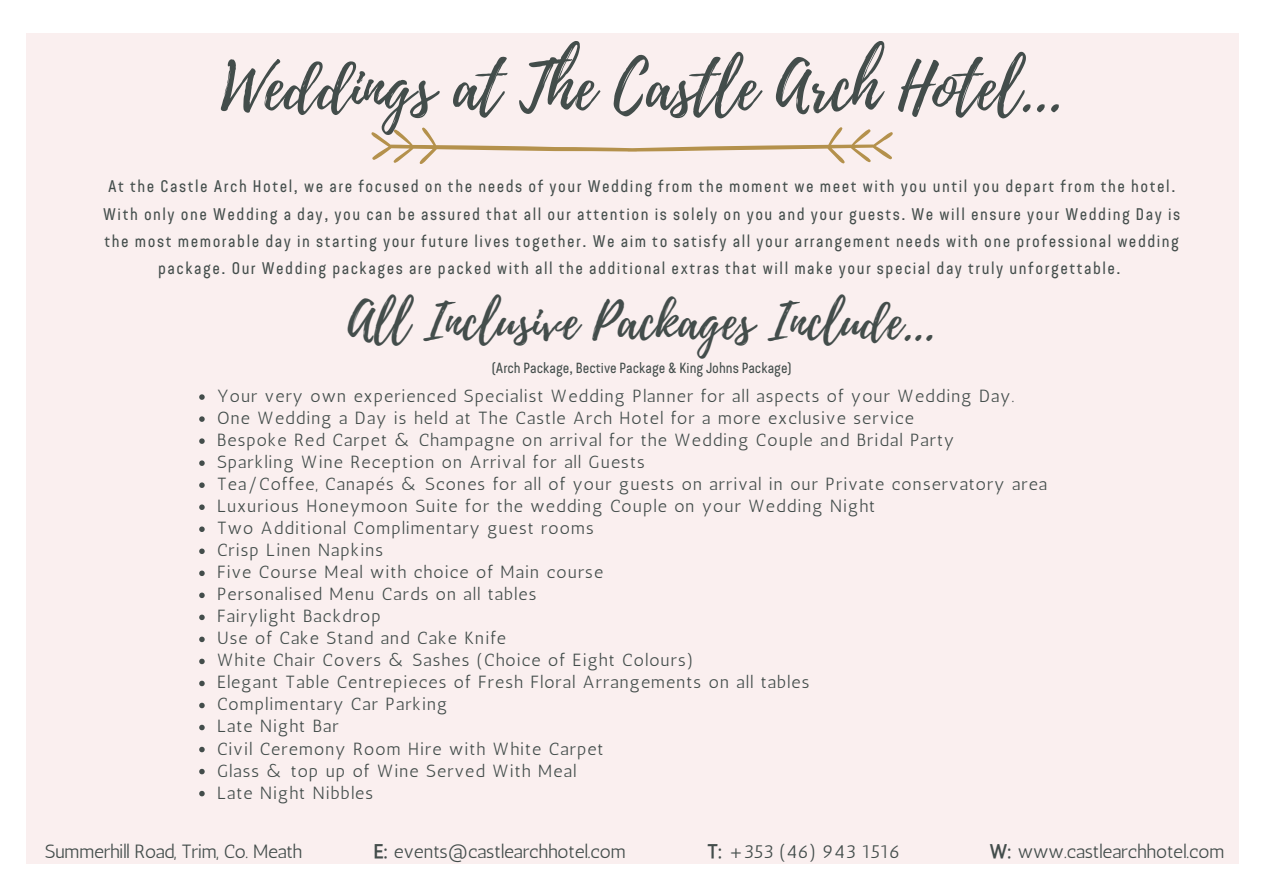
<style>
.page{position:relative;width:1263px;height:894px;background:#fff}
.page>*{position:absolute;margin:0;border:0;box-sizing:border-box;transform-origin:0 0}
.t1{font:64.65px "Playlist Script";color:#434d4b}
.t2{font:49.95px "Playlist Script";color:#434d4b}
.t3{font:19.2px "Antic";letter-spacing:-.005em;color:#434d4b}
.t4{font:17.55px/22px "Antic";letter-spacing:.065em;color:#434d4b}
.t5{font:16.8px/27.3px "Bond 4 F";letter-spacing:.09em;color:#434d4b;text-align:center}
.t6{font:14.7px "Bond 4 F";color:#434d4b}
.s1{font-family:"CA Generated"}
</style>
<div class="page">
<div style="left:26px;top:33px;width:1212px;height:830px;background:#faefef"></div>
<svg style="left:371px;top:127px;width:522px;height:37px"></svg>
<svg style="left:199px;top:394px;width:6px;height:6px"></svg>
<svg style="left:199px;top:416px;width:6px;height:6px"></svg>
<svg style="left:199px;top:438px;width:6px;height:6px"></svg>
<svg style="left:199px;top:460px;width:6px;height:6px"></svg>
<svg style="left:199px;top:482px;width:6px;height:6px"></svg>
<svg style="left:199px;top:504px;width:6px;height:6px"></svg>
<svg style="left:199px;top:526px;width:6px;height:6px"></svg>
<svg style="left:199px;top:548px;width:6px;height:6px"></svg>
<svg style="left:199px;top:570px;width:6px;height:6px"></svg>
<svg style="left:199px;top:592px;width:6px;height:6px"></svg>
<svg style="left:199px;top:614px;width:6px;height:6px"></svg>
<svg style="left:199px;top:636px;width:6px;height:6px"></svg>
<svg style="left:199px;top:658px;width:6px;height:6px"></svg>
<svg style="left:199px;top:680px;width:6px;height:6px"></svg>
<svg style="left:199px;top:702px;width:6px;height:6px"></svg>
<svg style="left:199px;top:724px;width:6px;height:6px"></svg>
<svg style="left:199px;top:746px;width:6px;height:6px"></svg>
<svg style="left:199px;top:768px;width:6px;height:6px"></svg>
<svg style="left:199px;top:790px;width:6px;height:6px"></svg>
<h1 class="t1" style="left:221px;top:41px;width:843px">Weddings at The Castle Arch Hotel...</h1>
<p class="t5" style="left:103px;top:174px;width:1078px">At the Castle Arch Hotel, we are focused on the needs of your Wedding from the moment we meet with you until you depart from the hotel.<br>With only one Wedding a day, you can be assured that all our attention is solely on you and your guests. We will ensure your Wedding Day is the most memorable day in starting your future lives together. We aim to satisfy all your arrangement needs with one professional wedding package. Our Wedding packages are packed with all the additional extras that will make your special day truly unforgettable.</p>
<h2 class="t2" style="left:348px;top:286px;width:589px">All Inclusive Packages Include...</h2>
<p class="t6" style="left:492px;top:361px;width:301px">(Arch Package, Bective Package &amp; King Johns Package)</p>
<p class="t4" style="left:217px;top:385px;width:831px">Your very own experienced Specialist Wedding Planner for all aspects of your Wedding Day.<br>One Wedding a Day is held at The Castle Arch Hotel for a more exclusive service<br>Bespoke Red Carpet &amp; Champagne on arrival for the Wedding Couple and Bridal Party<br>Sparkling Wine Reception on Arrival for all Guests<br>Tea/Coffee, Canapés &amp; Scones for all of your guests on arrival in our Private conservatory area Luxurious Honeymoon Suite for the wedding Couple on your Wedding Night<br>Two Additional Complimentary guest rooms<br>Crisp Linen Napkins<br>Five Course Meal with choice of Main course<br>Personalised Menu Cards on all tables<br>Fairylight Backdrop<br>Use of Cake Stand and Cake Knife<br>White Chair Covers &amp; Sashes (Choice of Eight Colours)<br>Elegant Table Centrepieces of Fresh Floral Arrangements on all tables<br>Complimentary Car Parking<br>Late Night Bar<br>Civil Ceremony Room Hire with White Carpet<br>Glass &amp; top up of Wine Served With Meal<br>Late Night Nibbles</p>
<p class="t3" style="left:45px;top:839px;width:259px">Summerhill Road, Trim, Co. Meath</p>
<p class="t3" style="left:374px;top:839px;width:253px"><span class="s1">E:</span> events@castlearchhotel.com</p>
<p class="t3" style="left:707px;top:839px;width:195px"><span class="s1">T:</span> +353 (46) 943 1516</p>
<p class="t3" style="left:990px;top:839px;width:236px"><span class="s1">W:</span> www.castlearchhotel.com</p>
</div>
